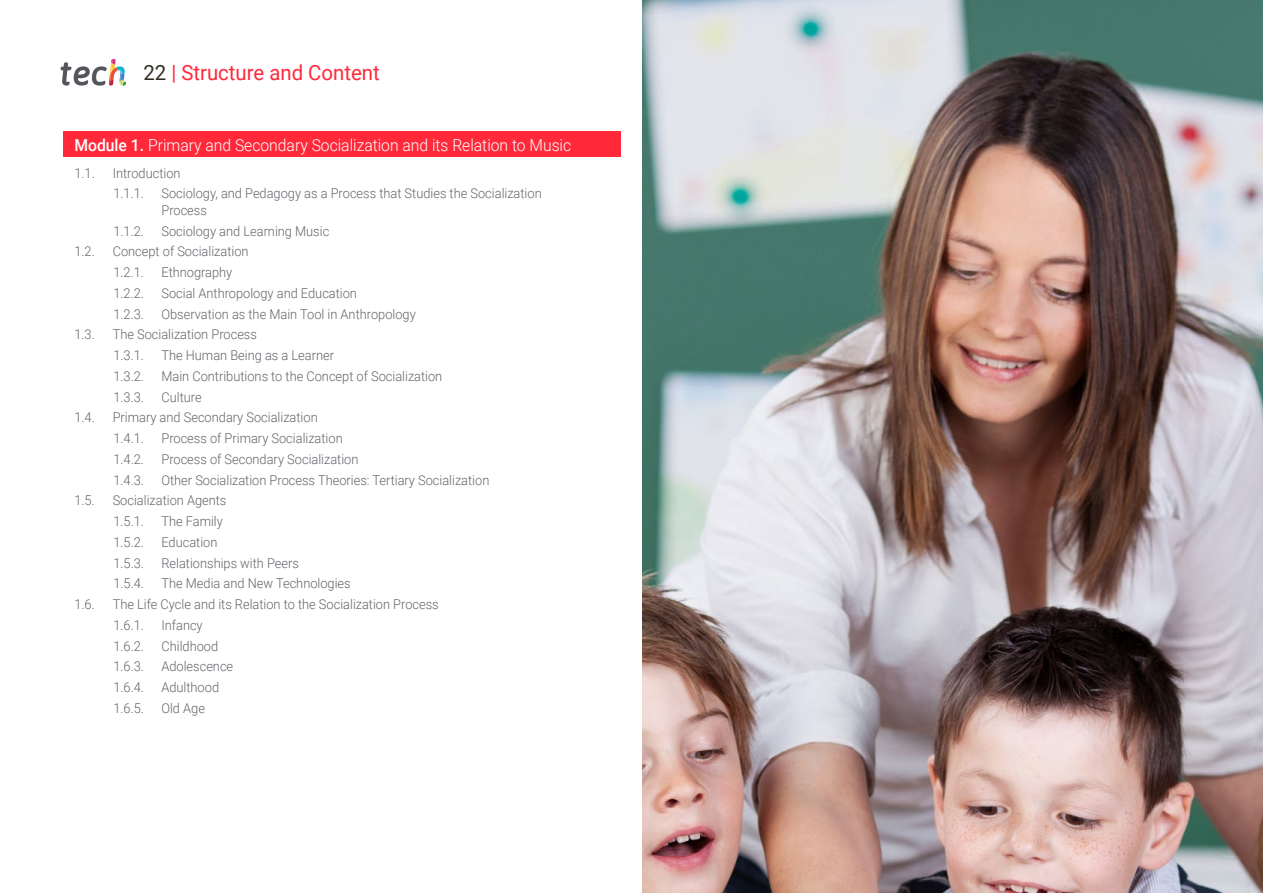
<style>
.page{position:relative;width:1263px;height:893px;background:#fff}
.page>*{position:absolute;margin:0;border:0;box-sizing:border-box;transform-origin:0 0}
.t1{font:21px "Roboto";color:#ff293a}
.t2{font:300 16.5px "Roboto";color:#fff;scale:.95 1}
.t3{font:300 13.5px/20.7px "Roboto";color:#61646a;scale:.95 1}
.s1{color:#312e20}
.s2{font-weight:500}
</style>
<div class="page">
<svg style="left:61px;top:59px;width:65px;height:27px"></svg>
<img style="left:642px;top:0;width:621px;height:893px">
<div style="left:63px;top:132px;width:558px;height:25px;background:#ff293a"></div>
<h1 class="t1" style="left:144px;top:57px;width:238px"><span class="s1">22</span> | Structure and Content</h1>
<p class="t2" style="left:74px;top:133px;width:524px"><span class="s2">Module 1.</span> Primary and Secondary Socialization and its Relation to Music</p>
<p class="t3" style="left:74px;top:162px;width:23px">1.1.</p>
<p class="t3" style="left:113px;top:162px;width:73px">Introduction<br>1.1.1.</p>
<p class="t3" style="left:161px;top:185px;width:402px;line-height:16.5px">Sociology, and Pedagogy as a Process that Studies the Socialization<br>Process</p>
<p class="t3" style="left:113px;top:220px;width:34px">1.1.2.</p>
<p class="t3" style="left:161px;top:220px;width:178px">Sociology and Learning Music</p>
<p class="t3" style="left:74px;top:241px;width:23px">1.2.</p>
<p class="t3" style="left:113px;top:241px;width:145px">Concept of Socialization<br>1.2.1.</p>
<p class="t3" style="left:161px;top:262px;width:76px">Ethnography</p>
<p class="t3" style="left:113px;top:282px;width:34px">1.2.2.</p>
<p class="t3" style="left:161px;top:282px;width:207px">Social Anthropology and Education</p>
<p class="t3" style="left:113px;top:303px;width:34px">1.2.3.</p>
<p class="t3" style="left:161px;top:303px;width:269px">Observation as the Main Tool in Anthropology</p>
<p class="t3" style="left:74px;top:324px;width:23px">1.3.</p>
<p class="t3" style="left:113px;top:324px;width:153px">The Socialization Process<br>1.3.1.</p>
<p class="t3" style="left:161px;top:345px;width:183px">The Human Being as a Learner</p>
<p class="t3" style="left:113px;top:365px;width:34px">1.3.2.</p>
<p class="t3" style="left:161px;top:365px;width:297px">Main Contributions to the Concept of Socialization</p>
<p class="t3" style="left:113px;top:386px;width:34px">1.3.3.</p>
<p class="t3" style="left:161px;top:386px;width:44px">Culture</p>
<p class="t3" style="left:74px;top:407px;width:23px">1.4.</p>
<p class="t3" style="left:113px;top:407px;width:217px">Primary and Secondary Socialization<br>1.4.1.</p>
<p class="t3" style="left:161px;top:428px;width:192px">Process of Primary Socialization</p>
<p class="t3" style="left:113px;top:448px;width:34px">1.4.2.</p>
<p class="t3" style="left:161px;top:448px;width:209px">Process of Secondary Socialization</p>
<p class="t3" style="left:113px;top:469px;width:34px">1.4.3.</p>
<p class="t3" style="left:161px;top:469px;width:347px">Other Socialization Process Theories: Tertiary Socialization</p>
<p class="t3" style="left:74px;top:490px;width:23px">1.5.</p>
<p class="t3" style="left:113px;top:490px;width:121px">Socialization Agents<br>1.5.1.</p>
<p class="t3" style="left:161px;top:511px;width:66px">The Family</p>
<p class="t3" style="left:113px;top:531px;width:34px">1.5.2.</p>
<p class="t3" style="left:161px;top:531px;width:60px">Education</p>
<p class="t3" style="left:113px;top:552px;width:34px">1.5.3.</p>
<p class="t3" style="left:161px;top:552px;width:146px">Relationships with Peers</p>
<p class="t3" style="left:113px;top:573px;width:34px">1.5.4.</p>
<p class="t3" style="left:161px;top:573px;width:201px">The Media and New Technologies</p>
<p class="t3" style="left:74px;top:594px;width:23px">1.6.</p>
<p class="t3" style="left:113px;top:594px;width:345px">The Life Cycle and its Relation to the Socialization Process<br>1.6.1.</p>
<p class="t3" style="left:161px;top:614px;width:45px">Infancy</p>
<p class="t3" style="left:113px;top:635px;width:34px">1.6.2.</p>
<p class="t3" style="left:161px;top:635px;width:61px">Childhood</p>
<p class="t3" style="left:113px;top:656px;width:34px">1.6.3.</p>
<p class="t3" style="left:161px;top:656px;width:77px">Adolescence</p>
<p class="t3" style="left:113px;top:677px;width:34px">1.6.4.</p>
<p class="t3" style="left:161px;top:677px;width:62px">Adulthood</p>
<p class="t3" style="left:113px;top:697px;width:34px">1.6.5.</p>
<p class="t3" style="left:161px;top:697px;width:47px">Old Age</p>
</div>
